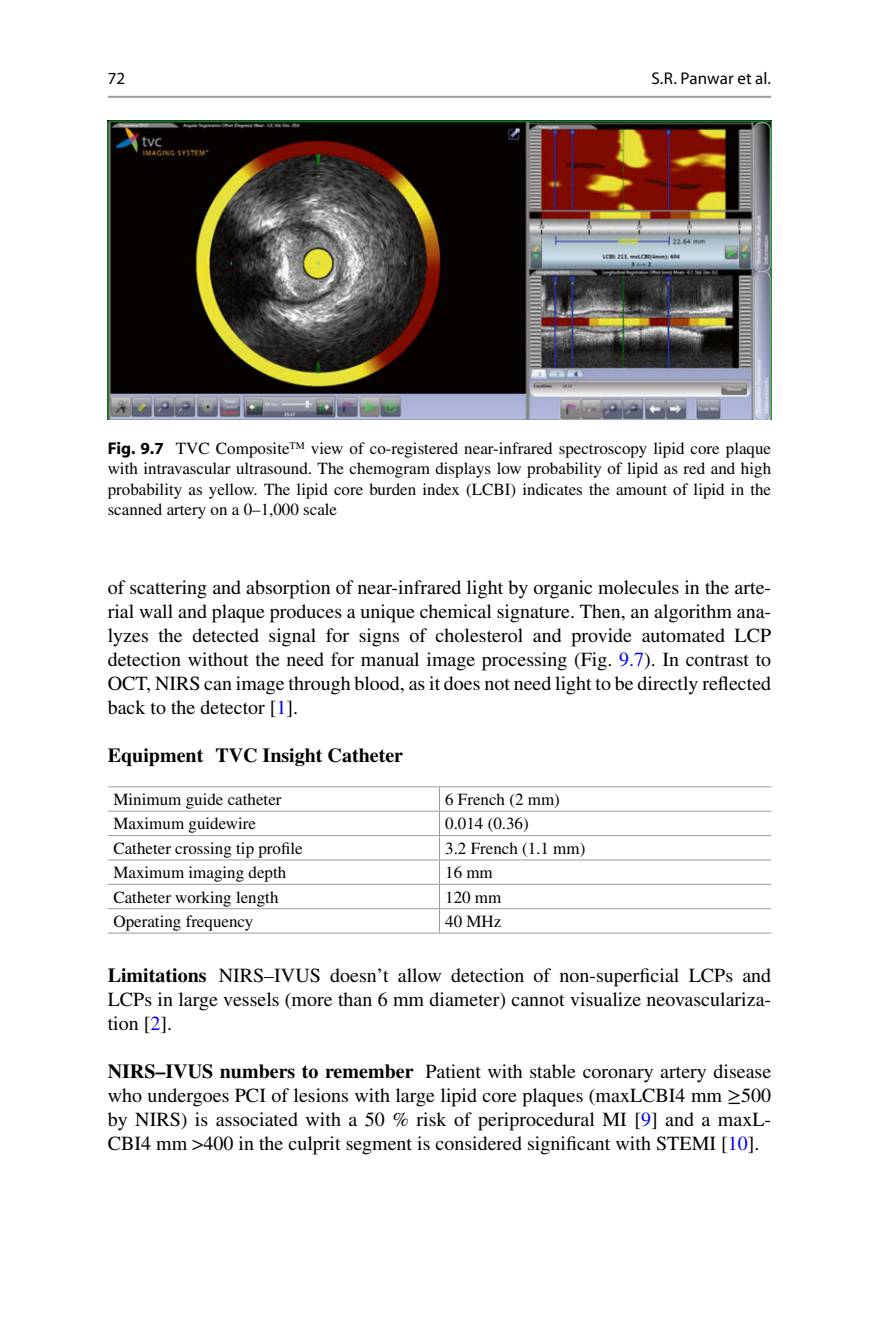
<style>
.page{position:relative;width:879px;height:1333px;background:#fff}
.page>*{position:absolute;margin:0;border:0;box-sizing:border-box;transform-origin:0 0}
.t1{font:20px/24px "Wmccmy Times";color:#000;text-align:justify}
.t2{font:700 20px "Dyghfm Times";color:#000}
.t3{font:17px/20px "Wmccmy Times";color:#000;text-align:justify}
.t4{font:17px "Tbslqr Myriad";letter-spacing:.005em;color:#000}
.s1{font-family:"Xcpbqs Myriad";font-weight:700}
.s2{color:#0000fa}
.s3{font-family:"Dyghfm Times";font-weight:700}
.s4{font-family:"Bmkxby STIX General"}
</style>
<div class="page">
<hr style="left:108px;top:786px;width:663px;height:1px;background:#9c9c9c">
<hr style="left:108px;top:810px;width:663px;height:1px;background:#9c9c9c">
<hr style="left:108px;top:835px;width:663px;height:1px;background:#9c9c9c">
<hr style="left:108px;top:859px;width:663px;height:1px;background:#9c9c9c">
<hr style="left:108px;top:883px;width:663px;height:1px;background:#9c9c9c">
<hr style="left:440px;top:908px;width:331px;height:1px;background:#9c9c9c">
<hr style="left:439px;top:932px;width:332px;height:1px;background:#9c9c9c">
<hr style="left:108px;top:908px;width:332px;height:1px;background:#9c9c9c">
<svg style="left:439px;top:787px;width:1px;height:145px"></svg>
<hr style="left:108px;top:932px;width:331px;height:1px;background:#9c9c9c">
<img style="left:108px;top:121px;width:663px;height:298px">
<hr style="left:108px;top:96px;width:663px;height:2px;background:#9c9c9c">
<p class="t4" style="left:108px;top:72px;width:19px">72</p>
<p class="t4" style="left:651px;top:72px;width:121px">S.R. Panwar et al.</p>
<p class="t3" style="left:108px;top:440px;width:665px"><span class="s1">Fig. 9.7</span> TVC Composite <sup>TM</sup> view of co-registered near-infrared spectroscopy lipid core plaque with intravascular ultrasound. The chemogram displays low probability of lipid as red and high probability as yellow. The lipid core burden index (LCBI) indicates the amount of lipid in the scanned artery on a 0–1,000 scale</p>
<p class="t1" style="left:108px;top:577px;width:665px">of scattering and absorption of near-infrared light by organic molecules in the arte&shy;rial wall and plaque produces a unique chemical signature. Then, an algorithm ana&shy;lyzes the detected signal for signs of cholesterol and provide automated LCP detection without the need for manual image processing (Fig. <span class="s2">9.7</span> ). In contrast to OCT, NIRS can image through blood, as it does not need light to be directly reflected back to the detector [ <span class="s2">1</span> ].</p>
<p class="t2" style="left:108px;top:748px;width:297px">Equipment TVC Insight Catheter</p>
<p class="t3" style="left:113px;top:790px;width:170px">Minimum guide catheter</p>
<p class="t3" style="left:445px;top:790px;width:116px">6 French (2 mm)</p>
<p class="t3" style="left:113px;top:815px;width:144px">Maximum guidewire</p>
<p class="t3" style="left:445px;top:815px;width:85px">0.014 (0.36)</p>
<p class="t3" style="left:113px;top:839px;width:191px">Catheter crossing tip profile</p>
<p class="t3" style="left:445px;top:839px;width:142px">3.2 French (1.1 mm)</p>
<p class="t3" style="left:113px;top:864px;width:174px">Maximum imaging depth</p>
<p class="t3" style="left:445px;top:864px;width:49px">16 mm</p>
<p class="t3" style="left:113px;top:888px;width:167px">Catheter working length</p>
<p class="t3" style="left:445px;top:888px;width:58px">120 mm</p>
<p class="t3" style="left:113px;top:912px;width:141px">Operating frequency</p>
<p class="t3" style="left:445px;top:912px;width:58px">40 MHz</p>
<p class="t1" style="left:108px;top:964px;width:665px"><span class="s3">Limitations</span> NIRS–IVUS doesn’t allow detection of non-superficial LCPs and LCPs in large vessels (more than 6 mm diameter) cannot visualize neovasculariza&shy;tion [ <span class="s2">2</span> ].</p>
<p class="t1" style="left:108px;top:1060px;width:665px"><span class="s3">NIRS–IVUS numbers to remember</span> Patient with stable coronary artery disease who undergoes PCI of lesions with large lipid core plaques (maxLCBI4 mm <span class="s4">≥</span>500 by NIRS) is associated with a 50 % risk of periprocedural MI [ <span class="s2">9</span> ] and a maxL-CBI4 mm &gt;400 in the culprit segment is considered significant with STEMI [ <span class="s2">10</span> ].</p>
</div>
